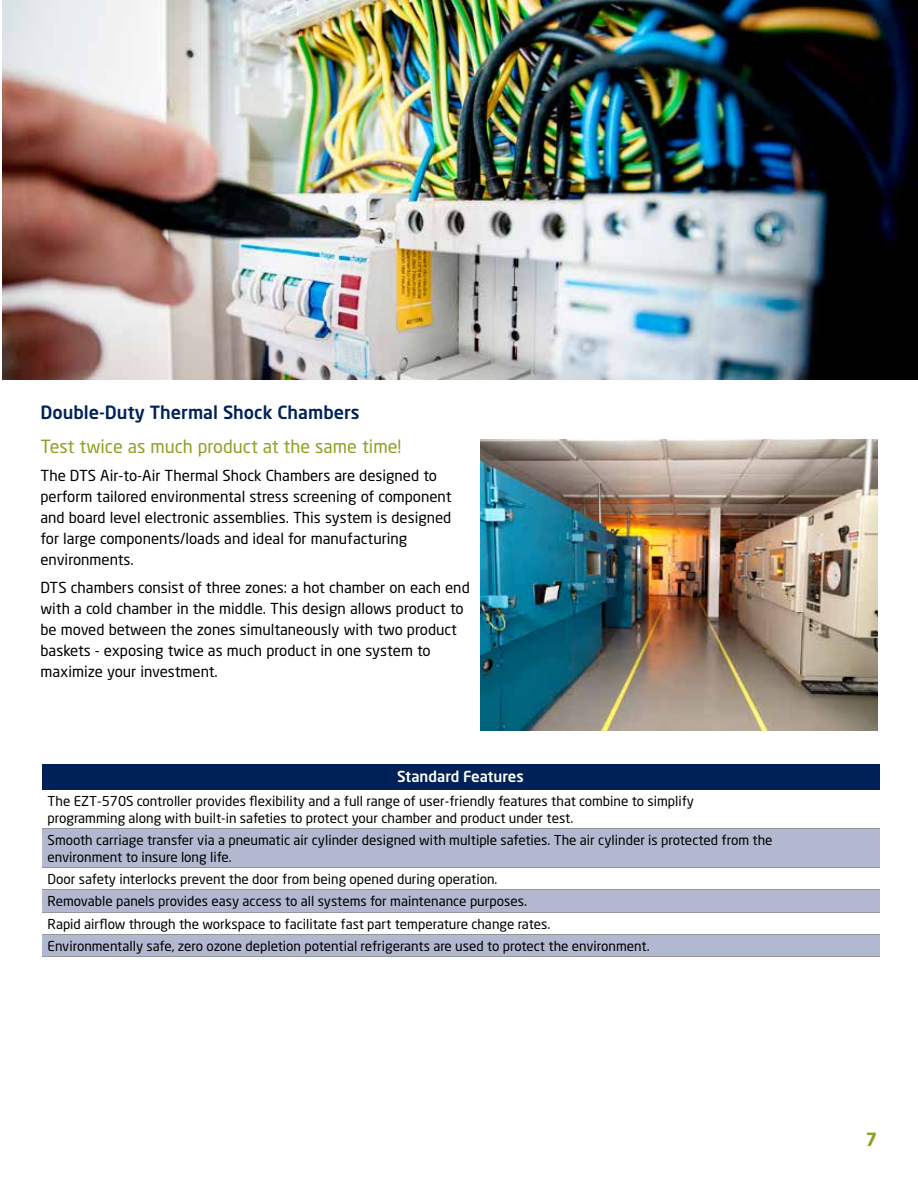
<style>
.page{position:relative;width:918px;height:1188px;background:#fff}
.page>*{position:absolute;margin:0;border:0;box-sizing:border-box;transform-origin:0 0}
.t1{font:18px "Neo Sans Std";color:#8ca122}
.t2{font:500 18px "Neo Sans Std";color:#002157}
.t3{font:700 18px "Neo Sans Std";color:#8ca122}
.t4{font:15px/21px "Neo Sans Std";color:#000}
.t5{font:500 15px "Neo Sans Std";color:#fff}
.t6{font:13.5px/22.4px "Neo Sans Std";color:#000}
</style>
<div class="page">
<div style="left:42px;top:765px;width:837px;height:25px;background:#002157"></div>
<img style="left:2px;top:0;width:916px;height:379px">
<img style="left:481px;top:440px;width:397px;height:290px">
<div style="left:42px;top:829px;width:837px;height:39px;background:#b2b8d0"></div>
<div style="left:42px;top:890px;width:837px;height:22px;background:#b2b8d0"></div>
<div style="left:42px;top:935px;width:837px;height:22px;background:#b2b8d0"></div>
<hr style="left:42px;top:829px;width:837px;height:1px;background:#939598">
<hr style="left:42px;top:867px;width:837px;height:1px;background:#939598">
<hr style="left:42px;top:890px;width:837px;height:1px;background:#939598">
<hr style="left:42px;top:912px;width:837px;height:1px;background:#939598">
<hr style="left:42px;top:934px;width:837px;height:1px;background:#939598">
<hr style="left:42px;top:957px;width:837px;height:1px;background:#939598">
<h1 class="t2" style="left:40px;top:401px;width:321px">Double-Duty Thermal Shock Chambers</h1>
<h1 class="t1" style="left:40px;top:436px;width:362px">Test twice as much product at the same time!</h1>
<p class="t4" style="left:40px;top:465px;width:412px">The DTS Air-to-Air Thermal Shock Chambers are designed to perform tailored environmental stress screening of component and board level electronic assemblies. This system is designed for large components/loads and ideal for manufacturing environments.</p>
<p class="t4" style="left:40px;top:577px;width:431px">DTS chambers consist of three zones: a hot chamber on each end with a cold chamber in the middle. This design allows product to be moved between the zones simultaneously with two product baskets - exposing twice as much product in one system to maximize your investment.</p>
<p class="t5" style="left:397px;top:767px;width:128px">Standard Features</p>
<p class="t6" style="left:48px;top:793px;width:648px;line-height:16.5px">The EZT-570S controller provides flexibility and a full range of user-friendly features that combine to simplify programming along with built-in safeties to protect your chamber and product under test.</p>
<p class="t6" style="left:48px;top:832px;width:726px;line-height:16.5px">Smooth carriage transfer via a pneumatic air cylinder designed with multiple safeties. The air cylinder is protected from the environment to insure long life.</p>
<p class="t6" style="left:48px;top:868px;width:603px">Door safety interlocks prevent the door from being opened during operation.<br>Removable panels provides easy access to all systems for maintenance purposes.<br>Rapid airflow through the workspace to facilitate fast part temperature change rates.<br>Environmentally safe, zero ozone depletion potential refrigerants are used to protect the environment.</p>
<h1 class="t3" style="left:866px;top:1127px;width:13px">7</h1>
</div>
